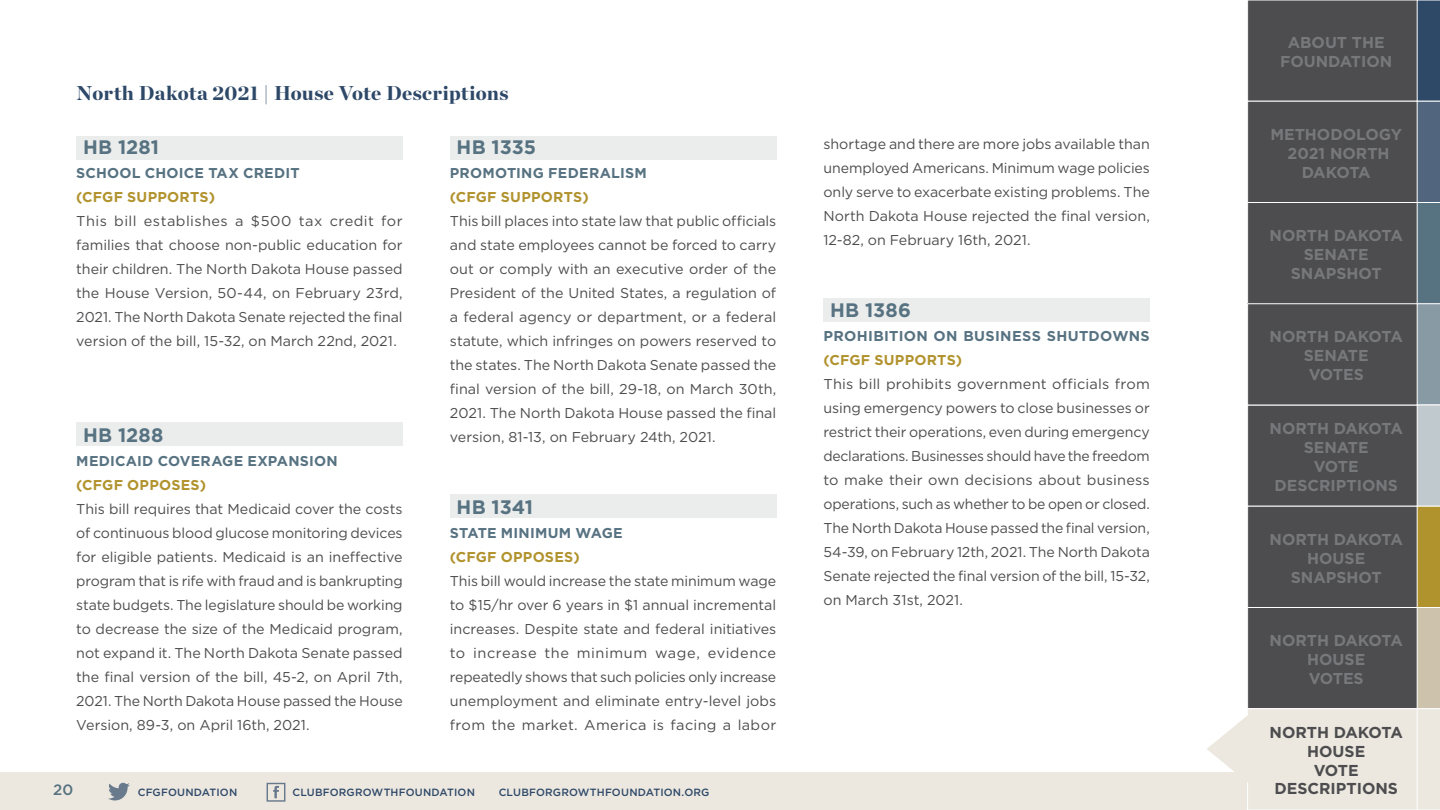
<style>
.page{position:relative;width:1440px;height:810px;background:#fff}
.page>*{position:absolute;margin:0;border:0;box-sizing:border-box;transform-origin:0 0}
.t1{font:900 19.95px "Chronicle Display";letter-spacing:.015em;color:#2e4868}
.t2{font:700 19.5px "Gotham HTF";letter-spacing:.01em;color:#577281}
.t3{font:700 15.75px/18.9px "Gotham HTF";color:#77787b;text-align:center}
.t4{font:700 15.75px/18.9px "Gotham HTF";color:#4d4d4f;text-align:center}
.t5{font:500 15px "Gotham HTF";color:#577281}
.t6{font:14.25px/24px "Gotham HTF";letter-spacing:-.005em;color:#4d4d4f;text-align:justify}
.t7{font:700 14.25px "Gotham HTF";letter-spacing:.015em;color:#577281}
.t8{font:700 14.25px "Gotham HTF";letter-spacing:.015em;color:#b1932e}
.t9{font:500 10.5px "Gotham HTF";letter-spacing:.015em;color:#2e4868}
</style>
<div class="page">
<div style="left:0;top:773px;width:1265px;height:37px;background:#ece8e0"></div>
<div style="left:1248px;top:405px;width:177px;height:101px;background:#4d4d4f"></div>
<div style="left:1247px;top:405px;width:178px;height:102px;border:1px solid #fff"></div>
<div style="left:1248px;top:0;width:177px;height:101px;background:#4d4d4f"></div>
<div style="left:1248px;top:101px;width:177px;height:101px;background:#4d4d4f"></div>
<div style="left:1247px;top:101px;width:178px;height:102px;border:1px solid #fff"></div>
<div style="left:1248px;top:202px;width:177px;height:102px;background:#4d4d4f"></div>
<div style="left:1247px;top:202px;width:178px;height:102px;border:1px solid #fff"></div>
<div style="left:1248px;top:304px;width:177px;height:101px;background:#4d4d4f"></div>
<div style="left:1247px;top:303px;width:178px;height:102px;border:1px solid #fff"></div>
<div style="left:1248px;top:506px;width:177px;height:101px;background:#4d4d4f"></div>
<div style="left:1247px;top:506px;width:178px;height:102px;border:1px solid #fff"></div>
<div style="left:1248px;top:607px;width:177px;height:102px;background:#4d4d4f"></div>
<div style="left:1247px;top:607px;width:178px;height:102px;border:1px solid #fff"></div>
<div style="left:1248px;top:709px;width:177px;height:101px;background:#ece8e0"></div>
<div style="left:1247px;top:708px;width:178px;height:102px;border:1px solid #fff"></div>
<svg style="left:1207px;top:709px;width:48px;height:80px"></svg>
<svg style="left:1417px;top:0;width:23px;height:810px;background:#959c96"></svg>
<svg style="left:108px;top:783px;width:22px;height:17px"></svg>
<svg style="left:273px;top:786px;width:6px;height:12px"></svg>
<div style="left:267px;top:783px;width:18px;height:19px;border:1px solid #2e4868"></div>
<div style="left:76px;top:136px;width:327px;height:24px;background:#ebecec"></div>
<div style="left:76px;top:422px;width:327px;height:24px;background:#ebecec"></div>
<div style="left:450px;top:136px;width:326px;height:24px;background:#ebecec"></div>
<div style="left:450px;top:494px;width:326px;height:24px;background:#ebecec"></div>
<div style="left:823px;top:299px;width:327px;height:23px;background:#ebecec"></div>
<h1 class="t1" style="left:76px;top:84px;width:434px">North Dakota 2021 | House Vote Descriptions</h1>
<h2 class="t2" style="left:83px;top:138px;width:77px">HB 1281</h2>
<p class="t7" style="left:76px;top:166px;width:225px">SCHOOL CHOICE TAX CREDIT</p>
<p class="t8" style="left:76px;top:190px;width:140px">(CFGF SUPPORTS)</p>
<p class="t6" style="left:76px;top:209px;width:328px">This bill establishes a $500 tax credit for families that choose non-public education for their children. The North Dakota House passed the House Version, 50-44, on February 23rd, 2021. The North Dakota Senate rejected the final version of the bill, 15-32, on March 22nd, 2021.</p>
<h2 class="t2" style="left:457px;top:138px;width:81px">HB 1335</h2>
<p class="t7" style="left:450px;top:166px;width:198px">PROMOTING FEDERALISM</p>
<p class="t8" style="left:450px;top:190px;width:140px">(CFGF SUPPORTS)</p>
<p class="t6" style="left:450px;top:209px;width:328px">This bill places into state law that public officials and state employees cannot be forced to carry out or comply with an executive order of the President of the United States, a regulation of a federal agency or department, or a federal statute, which infringes on powers reserved to the states. The North Dakota Senate passed the final version of the bill, 29-18, on March 30th, 2021. The North Dakota House passed the final version, 81-13, on February 24th, 2021.</p>
<h2 class="t2" style="left:83px;top:426px;width:82px">HB 1288</h2>
<p class="t7" style="left:76px;top:454px;width:263px">MEDICAID COVERAGE EXPANSION</p>
<p class="t8" style="left:76px;top:478px;width:131px">(CFGF OPPOSES)</p>
<p class="t6" style="left:76px;top:497px;width:328px">This bill requires that Medicaid cover the costs of continuous blood glucose monitoring devices for eligible patients. Medicaid is an ineffective program that is rife with fraud and is bankrupting state budgets. The legislature should be working to decrease the size of the Medicaid program, not expand it. The North Dakota Senate passed the final version of the bill, 45-2, on April 7th, 2021. The North Dakota House passed the House Version, 89-3, on April 16th, 2021.</p>
<h2 class="t2" style="left:457px;top:498px;width:78px">HB 1341</h2>
<p class="t7" style="left:450px;top:526px;width:174px">STATE MINIMUM WAGE</p>
<p class="t8" style="left:450px;top:550px;width:131px">(CFGF OPPOSES)</p>
<p class="t6" style="left:450px;top:569px;width:328px">This bill would increase the state minimum wage to $15/hr over 6 years in $1 annual incremental increases. Despite state and federal initiatives to increase the minimum wage, evidence repeatedly shows that such policies only increase unemployment and eliminate entry-level jobs from the market. America is facing a labor</p>
<p class="t6" style="left:823px;top:133px;width:328px">shortage and there are more jobs available than unemployed Americans. Minimum wage policies only serve to exacerbate existing problems. The North Dakota House rejected the final version, 12-82, on February 16th, 2021.</p>
<h2 class="t2" style="left:830px;top:302px;width:82px">HB 1386</h2>
<p class="t7" style="left:823px;top:330px;width:328px">PROHIBITION ON BUSINESS SHUTDOWNS</p>
<p class="t8" style="left:823px;top:354px;width:140px">(CFGF SUPPORTS)</p>
<p class="t6" style="left:823px;top:373px;width:328px">This bill prohibits government officials from using emergency powers to close businesses or restrict their operations, even during emergency declarations. Businesses should have the freedom to make their own decisions about business operations, such as whether to be open or closed.<br>The North Dakota House passed the final version, 54-39, on February 12th, 2021. The North Dakota Senate rejected the final version of the bill, 15-32, on March 31st, 2021.</p>
<p class="t3" style="left:1280px;top:33px;width:114px">ABOUT THE<br>FOUNDATION</p>
<p class="t3" style="left:1270px;top:125px;width:133px">METHODOLOGY<br>2021 NORTH<br>DAKOTA</p>
<p class="t3" style="left:1270px;top:226px;width:135px">NORTH DAKOTA<br>SENATE<br>SNAPSHOT</p>
<p class="t3" style="left:1270px;top:328px;width:135px">NORTH DAKOTA<br>SENATE<br>VOTES</p>
<p class="t3" style="left:1270px;top:419px;width:135px">NORTH DAKOTA<br>SENATE<br>VOTE<br>DESCRIPTIONS</p>
<p class="t3" style="left:1270px;top:530px;width:135px">NORTH DAKOTA<br>HOUSE<br>SNAPSHOT</p>
<p class="t3" style="left:1270px;top:631px;width:135px">NORTH DAKOTA<br>HOUSE<br>VOTES</p>
<p class="t4" style="left:1270px;top:723px;width:135px">NORTH DAKOTA<br>HOUSE<br>VOTE</p>
<p class="t5" style="left:53px;top:783px;width:22px">20</p>
<p class="t9" style="left:138px;top:788px;width:101px">CFGFOUNDATION</p>
<p class="t9" style="left:292px;top:788px;width:184px">CLUBFORGROWTHFOUNDATION</p>
<p class="t9" style="left:499px;top:788px;width:212px">CLUBFORGROWTHFOUNDATION.ORG</p>
<p class="t4" style="left:1274px;top:780px;width:125px">DESCRIPTIONS</p>
</div>
